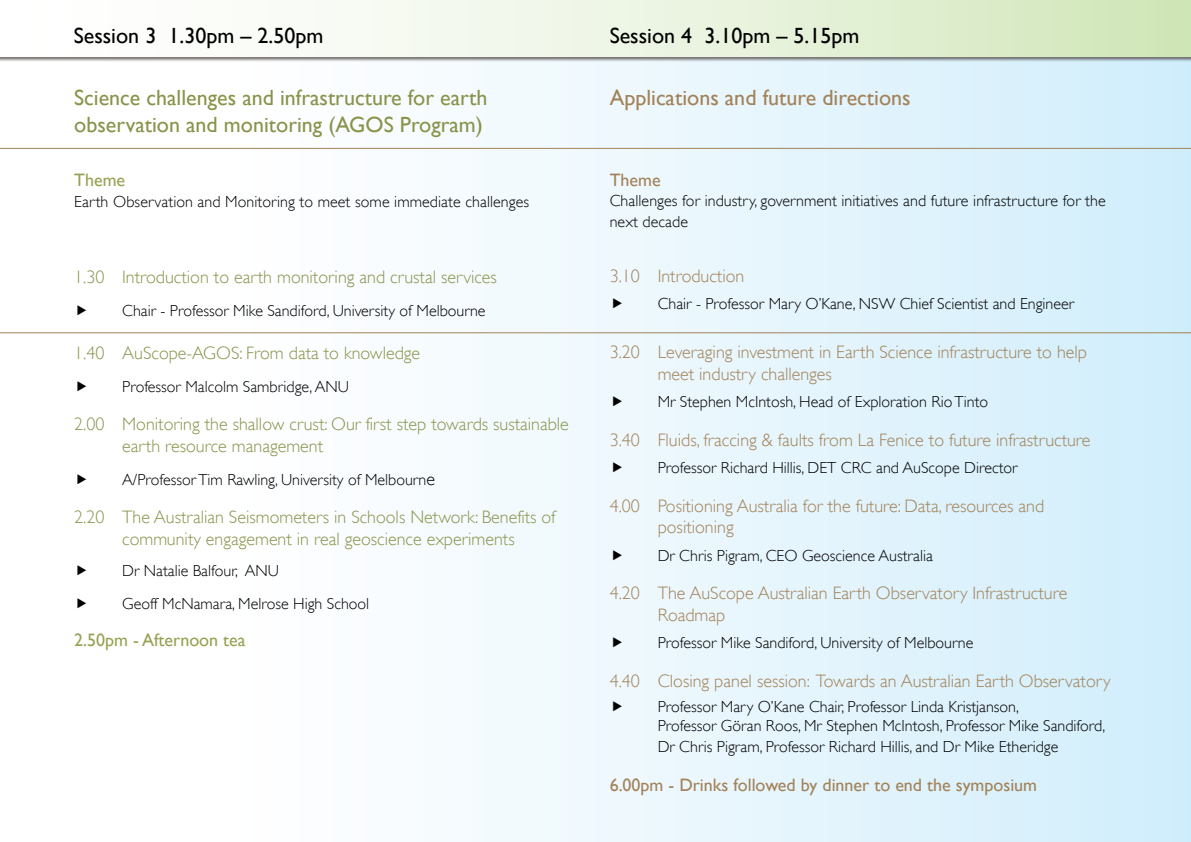
<style>
.page{position:relative;width:1191px;height:842px;background:#fff}
.page>*{position:absolute;margin:0;border:0;box-sizing:border-box;transform-origin:0 0}
.t1{font:22px/26.4px "Gill Sans";color:#8a934b}
.t2{font:22px "Gill Sans";color:#000}
.t3{font:22px "Gill Sans";color:#a28258}
.t4{font:300 18px/21.6px "Gill Sans";color:#a28258}
.t5{font:300 18px/21.6px "Gill Sans";color:#8a934b}
.t6{font:18px "Gill Sans";color:#a28258}
.t7{font:18px "Gill Sans";color:#98a153}
.t8{font:300 16px/33px "Gill Sans";color:#000}
.s1{font-size:18px}
</style>
<div class="page">
<div style="left:0;top:0;width:1191px;height:842px;background:linear-gradient(to right,#fff,#d3eefb)"></div>
<div style="left:0;top:0;width:1191px;height:61px;background:#524b48;opacity:.75"></div>
<div style="left:0;top:0;width:1191px;height:56px;background:linear-gradient(to right,#fff,#d4e8bd)"></div>
<hr style="left:0;top:148px;width:1191px;height:1px;background:#a28258">
<hr style="left:0;top:332px;width:1191px;height:1px;background:#a28258">
<svg style="left:78px;top:305px;width:8px;height:10px"></svg>
<svg style="left:78px;top:381px;width:8px;height:10px"></svg>
<svg style="left:78px;top:474px;width:8px;height:10px"></svg>
<svg style="left:78px;top:565px;width:8px;height:10px"></svg>
<svg style="left:78px;top:597px;width:8px;height:11px"></svg>
<svg style="left:613px;top:298px;width:9px;height:10px"></svg>
<svg style="left:613px;top:396px;width:9px;height:10px"></svg>
<svg style="left:613px;top:462px;width:9px;height:10px"></svg>
<svg style="left:613px;top:550px;width:9px;height:10px"></svg>
<svg style="left:613px;top:637px;width:9px;height:10px"></svg>
<svg style="left:613px;top:701px;width:9px;height:10px"></svg>
<h1 class="t2" style="left:74px;top:27px;width:251px">Session 3 1.30pm – 2.50pm</h1>
<h1 class="t2" style="left:609px;top:27px;width:251px">Session 4 3.10pm – 5.15pm</h1>
<h1 class="t1" style="left:74px;top:87px;width:415px">Science challenges and infrastructure for earth observation and monitoring (AGOS Program)</h1>
<p class="t7" style="left:74px;top:172px;width:52px">Theme</p>
<p class="t8" style="left:74px;top:186px;width:456px">Earth Observation and Monitoring to meet some immediate challenges</p>
<p class="t5" style="left:74px;top:267px;width:424px">1.30 Introduction to earth monitoring and crustal services</p>
<p class="t8" style="left:122px;top:295px;width:365px">Chair - Professor Mike Sandiford, University of Melbourne</p>
<p class="t5" style="left:74px;top:343px;width:347px">1.40 AuScope-AGOS: From data to knowledge</p>
<p class="t8" style="left:122px;top:371px;width:228px">Professor Malcolm Sambridge, ANU</p>
<p class="t5" style="left:122px;top:415px;width:448px;text-indent:-48px">2.00 Monitoring the shallow crust: Our first step towards sustainable earth resource management</p>
<p class="t8" style="left:122px;top:464px;width:314px">A/Professor Tim Rawling, University of Melbourn<span class="s1">e</span></p>
<p class="t5" style="left:74px;top:508px;width:483px;text-align:center">2.20 The Australian Seismometers in Schools Network: Benefits of community engagement in real geoscience experiments</p>
<p class="t8" style="left:122px;top:555px;width:248px">Dr Natalie Balfour, ANU<br>Geoff McNamara, Melrose High School</p>
<p class="t7" style="left:74px;top:633px;width:173px">2.50pm - Afternoon tea</p>
<h1 class="t3" style="left:609px;top:89px;width:302px">Applications and future directions</h1>
<p class="t6" style="left:609px;top:173px;width:52px">Theme</p>
<p class="t8" style="left:609px;top:191px;width:497px;line-height:21.6px">Challenges for industry, government initiatives and future infrastructure for the next decade</p>
<p class="t4" style="left:609px;top:266px;width:136px">3.10 Introduction</p>
<p class="t8" style="left:657px;top:288px;width:418px">Chair - Professor Mary O’Kane, NSW Chief Scientist and Engineer</p>
<p class="t4" style="left:657px;top:343px;width:431px;text-indent:-48px">3.20 Leveraging investment in Earth Science infrastructure to help meet industry challenges</p>
<p class="t8" style="left:657px;top:387px;width:332px">Mr Stephen McIntosh, Head of Exploration Rio Tinto</p>
<p class="t4" style="left:609px;top:430px;width:482px">3.40 Fluids, fraccing &amp; faults from La Fenice to future infrastructure</p>
<p class="t8" style="left:657px;top:452px;width:361px">Professor Richard Hillis, DET CRC and AuScope Director</p>
<p class="t4" style="left:657px;top:496px;width:388px;text-indent:-48px">4.00 Positioning Australia for the future: Data, resources and positioning</p>
<p class="t8" style="left:657px;top:540px;width:277px">Dr Chris Pigram, CEO Geoscience Australia</p>
<p class="t4" style="left:657px;top:584px;width:411px;text-indent:-48px">4.20 The AuScope Australian Earth Observatory Infrastructure<br>Roadmap</p>
<p class="t8" style="left:657px;top:627px;width:317px">Professor Mike Sandiford, University of Melbourne</p>
<p class="t4" style="left:609px;top:671px;width:502px">4.40 Closing panel session: Towards an Australian Earth Observatory</p>
<p class="t8" style="left:657px;top:698px;width:449px;line-height:19.2px">Professor Mary O’Kane Chair, Professor Linda Kristjanson,<br>Professor Göran Roos, Mr Stephen McIntosh, Professor Mike Sandiford,</p>
<p class="t8" style="left:657px;top:732px;width:402px">Dr Chris Pigram, Professor Richard Hillis, and Dr Mike Etheridge</p>
<p class="t6" style="left:609px;top:777px;width:429px">6.00pm - Drinks followed by dinner to end the symposium</p>
</div>
